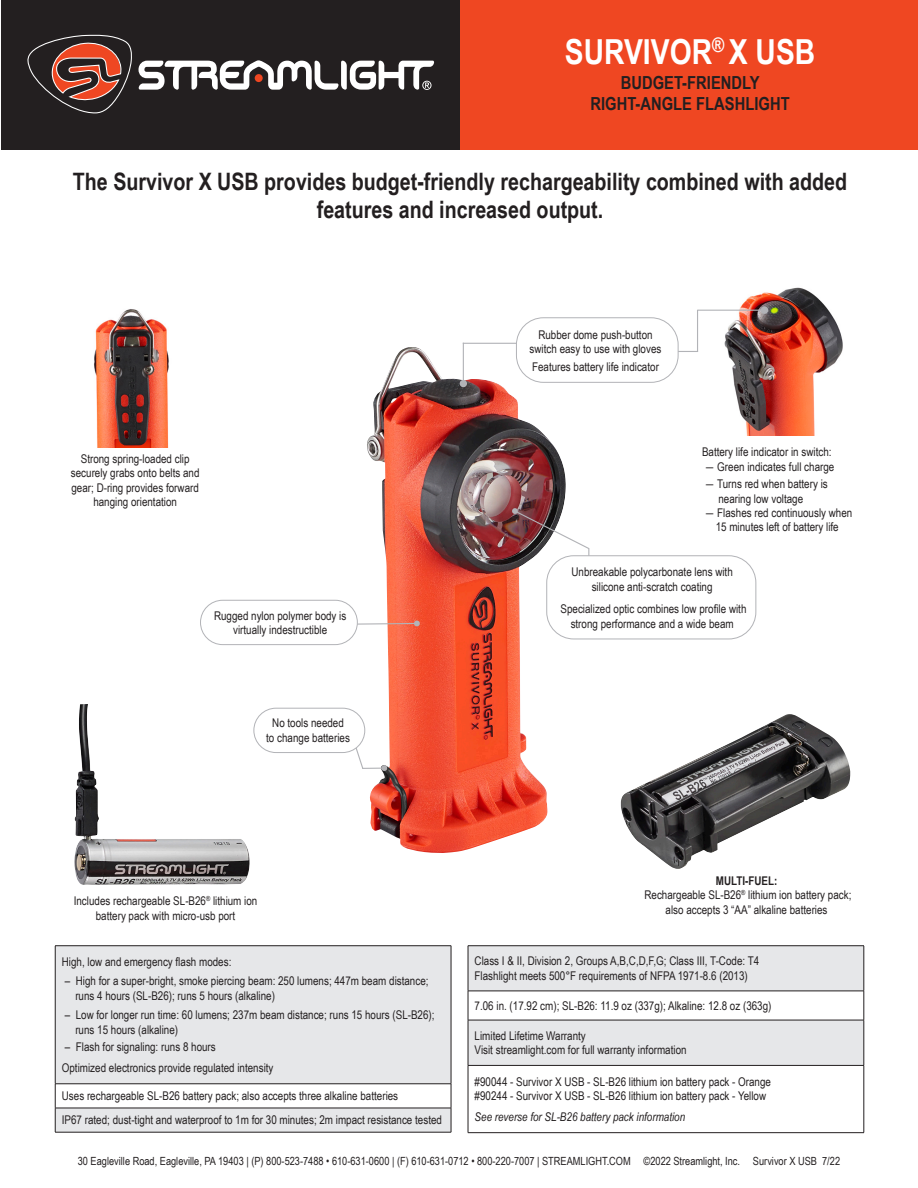
<style>
.page{position:relative;width:918px;height:1188px;background:#fff}
.page>*{position:absolute;margin:0;border:0;box-sizing:border-box;transform-origin:0 0}
.t1{font:700 34.5px "Arial Narrow";color:#fff}
.t2{font:700 24px/28.5px "Arial Narrow";color:#231f20;text-align:center}
.t3{font:700 18px "Arial Narrow";color:#231f20}
.Output_bullets{font:12px/15px "Arial Narrow";color:#231f20}
.t4{font:italic 12px "Arial Narrow";color:#231f20}
.t5{font:700 12px "Arial Narrow";color:#231f20}
.t6{font:11.25px "Arial Narrow";color:#231f20}
</style>
<div class="page">
<img style="left:367px;top:347px;width:199px;height:506px">
<img style="left:719px;top:287px;width:124px;height:148px">
<img style="left:74px;top:704px;width:176px;height:181px">
<div style="left:460px;top:0;width:458px;height:150px;background:#ef4722"></div>
<div style="left:2px;top:0;width:458px;height:150px;background:#231f20"></div>
<svg style="left:27px;top:35px;width:105px;height:78px"></svg>
<svg style="left:139px;top:60px;width:295px;height:30px"></svg>
<svg style="left:56px;top:946px;width:395px;height:186px;background:#e6e7e9"></svg>
<hr style="left:55px;top:1084px;width:396px;height:1px;background:#231f20">
<hr style="left:55px;top:1108px;width:396px;height:1px;background:#231f20">
<svg style="left:55px;top:1084px;width:1px;height:48px"></svg>
<svg style="left:451px;top:1084px;width:1px;height:48px"></svg>
<hr style="left:55px;top:1132px;width:396px;height:1px;background:#231f20">
<hr style="left:55px;top:945px;width:396px;height:1px;background:#231f20">
<hr style="left:55px;top:946px;width:1px;height:138px;background:#231f20">
<hr style="left:451px;top:946px;width:1px;height:138px;background:#231f20">
<svg style="left:469px;top:946px;width:395px;height:119px;fill:#e6e7e9"></svg>
<hr style="left:468px;top:945px;width:396px;height:1px;background:#231f20">
<hr style="left:468px;top:946px;width:1px;height:45px;background:#231f20">
<hr style="left:864px;top:946px;width:1px;height:45px;background:#231f20">
<hr style="left:468px;top:991px;width:396px;height:1px;background:#231f20">
<svg style="left:468px;top:991px;width:1px;height:29px"></svg>
<svg style="left:864px;top:991px;width:1px;height:29px"></svg>
<hr style="left:468px;top:1020px;width:396px;height:1px;background:#231f20">
<hr style="left:468px;top:1020px;width:1px;height:45px;background:#231f20">
<hr style="left:864px;top:1020px;width:1px;height:45px;background:#231f20">
<hr style="left:468px;top:1065px;width:396px;height:1px;background:#231f20">
<hr style="left:468px;top:1066px;width:1px;height:66px;background:#231f20">
<hr style="left:864px;top:1066px;width:1px;height:66px;background:#231f20">
<hr style="left:468px;top:1132px;width:396px;height:1px;background:#231f20">
<svg style="left:358px;top:620px;width:62px;height:7px"></svg>
<div style="left:200px;top:600px;width:158px;height:45px;border:1px solid #b2b3b7;border-radius:22px"></div>
<img style="left:94px;top:309px;width:75px;height:139px">
<hr style="left:644px;top:351px;width:54px;height:1px;background:#b2b3b7">
<div style="left:761px;top:307px;width:7px;height:7px;border:2px solid #b2b3b7;border-radius:50%"></div>
<hr style="left:698px;top:310px;width:65px;height:1px;background:#b2b3b7">
<hr style="left:697px;top:310px;width:1px;height:41px;background:#b2b3b7">
<hr style="left:463px;top:343px;width:54px;height:1px;background:#b2b3b7">
<div style="left:460px;top:380px;width:7px;height:7px;border:2px solid #b2b3b7;border-radius:50%"></div>
<hr style="left:463px;top:343px;width:1px;height:39px;background:#b2b3b7">
<div style="left:516px;top:318px;width:162px;height:64px;background:#fff;border-radius:27px"></div>
<div style="left:516px;top:317px;width:163px;height:66px;border:1px solid #b2b3b7;border-radius:27px"></div>
<svg style="left:512px;top:508px;width:78px;height:42px"></svg>
<hr style="left:588px;top:548px;width:1px;height:39px;background:#b2b3b7">
<div style="left:547px;top:556px;width:209px;height:83px;background:#fff;border-radius:27px"></div>
<div style="left:546px;top:555px;width:210px;height:84px;border:1px solid #b2b3b7;border-radius:27px"></div>
<svg style="left:351px;top:730px;width:37px;height:41px"></svg>
<div style="left:254px;top:708px;width:111px;height:45px;background:#fff;border-radius:22px"></div>
<div style="left:254px;top:708px;width:111px;height:45px;border:1px solid #b2b3b7;border-radius:22px"></div>
<img style="left:620px;top:714px;width:230px;height:155px">
<p class="t1" style="left:565px;top:26px;width:252px">SURVIVOR<sup>®</sup> X USB</p>
<p class="t3" style="left:621px;top:69px;width:140px">BUDGET-FRIENDLY</p>
<p class="t3" style="left:590px;top:90px;width:201px">RIGHT-ANGLE FLASHLIGHT</p>
<p class="t2" style="left:73px;top:166px;width:776px">The Survivor X USB provides budget-friendly rechargeability combined with added features and increased output.</p>
<p class="Output_bullets" style="left:81px;top:451px;width:110px">Strong spring-loaded clip</p>
<p class="Output_bullets" style="left:71px;top:465px;width:130px">securely grabs onto belts and</p>
<p class="Output_bullets" style="left:72px;top:479px;width:129px">gear; D-ring provides forward</p>
<p class="Output_bullets" style="left:93px;top:494px;width:85px">hanging orientation</p>
<p class="Output_bullets" style="left:214px;top:608px;width:134px;line-height:14.4px;text-align:center">Rugged nylon polymer body is virtually indestructible</p>
<p class="Output_bullets" style="left:272px;top:715px;width:73px">No tools needed</p>
<p class="Output_bullets" style="left:266px;top:729px;width:85px">to change batteries</p>
<p class="Output_bullets" style="left:538px;top:326px;width:116px">Rubber dome push-button</p>
<p class="Output_bullets" style="left:530px;top:341px;width:133px">switch easy to use with gloves</p>
<p class="Output_bullets" style="left:532px;top:359px;width:128px">Features battery life indicator</p>
<p class="Output_bullets" style="left:702px;top:443px;width:131px">Battery life indicator in switch:</p>
<p class="Output_bullets" style="left:705px;top:459px;width:131px">― Green indicates full charge</p>
<p class="Output_bullets" style="left:705px;top:476px;width:125px">― Turns red when battery is</p>
<p class="Output_bullets" style="left:718px;top:490px;width:86px">nearing low voltage</p>
<p class="Output_bullets" style="left:705px;top:505px;width:149px">― Flashes red continuously when</p>
<p class="Output_bullets" style="left:716px;top:519px;width:125px">15 minutes left of battery life</p>
<p class="Output_bullets" style="left:571px;top:564px;width:163px">Unbreakable polycarbonate lens with</p>
<p class="Output_bullets" style="left:592px;top:579px;width:122px">silicone anti-scratch coating</p>
<p class="Output_bullets" style="left:561px;top:601px;width:187px;line-height:14.4px;text-align:center">Specialized optic combines low profile with strong performance and a wide beam</p>
<p class="Output_bullets" style="left:74px;top:894px;width:185px;line-height:14.4px;text-align:center">Includes rechargeable SL-B26<sup>®</sup> lithium ion battery pack with micro-usb port</p>
<p class="Output_bullets" style="left:62px;top:954px;width:171px">High, low and emergency flash modes:</p>
<p class="Output_bullets" style="left:75px;top:973px;width:355px;text-indent:-10px">– High for a super-bright, smoke piercing beam: 250 lumens; 447m beam distance; runs 4 hours (SL-B26); runs 5 hours (alkaline)</p>
<p class="Output_bullets" style="left:75px;top:1006px;width:361px;text-indent:-10px">– Low for longer run time: 60 lumens; 237m beam distance; runs 15 hours (SL-B26); runs 15 hours (alkaline)</p>
<p class="Output_bullets" style="left:65px;top:1039px;width:152px">– Flash for signaling: runs 8 hours</p>
<p class="Output_bullets" style="left:62px;top:1060px;width:213px">Optimized electronics provide regulated intensity</p>
<p class="Output_bullets" style="left:62px;top:1088px;width:338px">Uses rechargeable SL-B26 battery pack; also accepts three alkaline batteries</p>
<p class="Output_bullets" style="left:62px;top:1112px;width:382px">IP67 rated; dust-tight and waterproof to 1m for 30 minutes; 2m impact resistance tested</p>
<p class="t5" style="left:716px;top:872px;width:63px">MULTI-FUEL:</p>
<p class="Output_bullets" style="left:644px;top:887px;width:208px">Rechargeable SL-B26<sup>®</sup> lithium ion battery pack;</p>
<p class="Output_bullets" style="left:666px;top:902px;width:163px">also accepts 3 “AA” alkaline batteries</p>
<p class="Output_bullets" style="left:475px;top:953px;width:286px">Class I &amp; II, Division 2, Groups A,B,C,D,F,G; Class III, T-Code: T4<br>Flashlight meets 500°F requirements of NFPA 1971-8.6 (2013)</p>
<p class="Output_bullets" style="left:475px;top:998px;width:298px">7.06 in. (17.92 cm); SL-B26: 11.9 oz (337g); Alkaline: 12.8 oz (363g)</p>
<p class="Output_bullets" style="left:475px;top:1028px;width:113px">Limited Lifetime Warranty</p>
<p class="Output_bullets" style="left:475px;top:1042px;width:214px">Visit streamlight.com for full warranty information</p>
<p class="Output_bullets" style="left:475px;top:1073px;width:298px">#90044 - Survivor X USB - SL-B26 lithium ion battery pack - Orange</p>
<p class="Output_bullets" style="left:475px;top:1088px;width:293px">#90244 - Survivor X USB - SL-B26 lithium ion battery pack - Yellow</p>
<p class="t4" style="left:475px;top:1109px;width:212px">See reverse for SL-B26 battery pack information</p>
<p class="t6" style="left:78px;top:1152px;width:764px">30 Eagleville Road, Eagleville, PA 19403 | (P) 800-523-7488 • 610-631-0600 | (F) 610-631-0712 • 800-220-7007 | STREAMLIGHT.COM ©2022 Streamlight, Inc. Survivor X USB 7/22</p>
</div>
